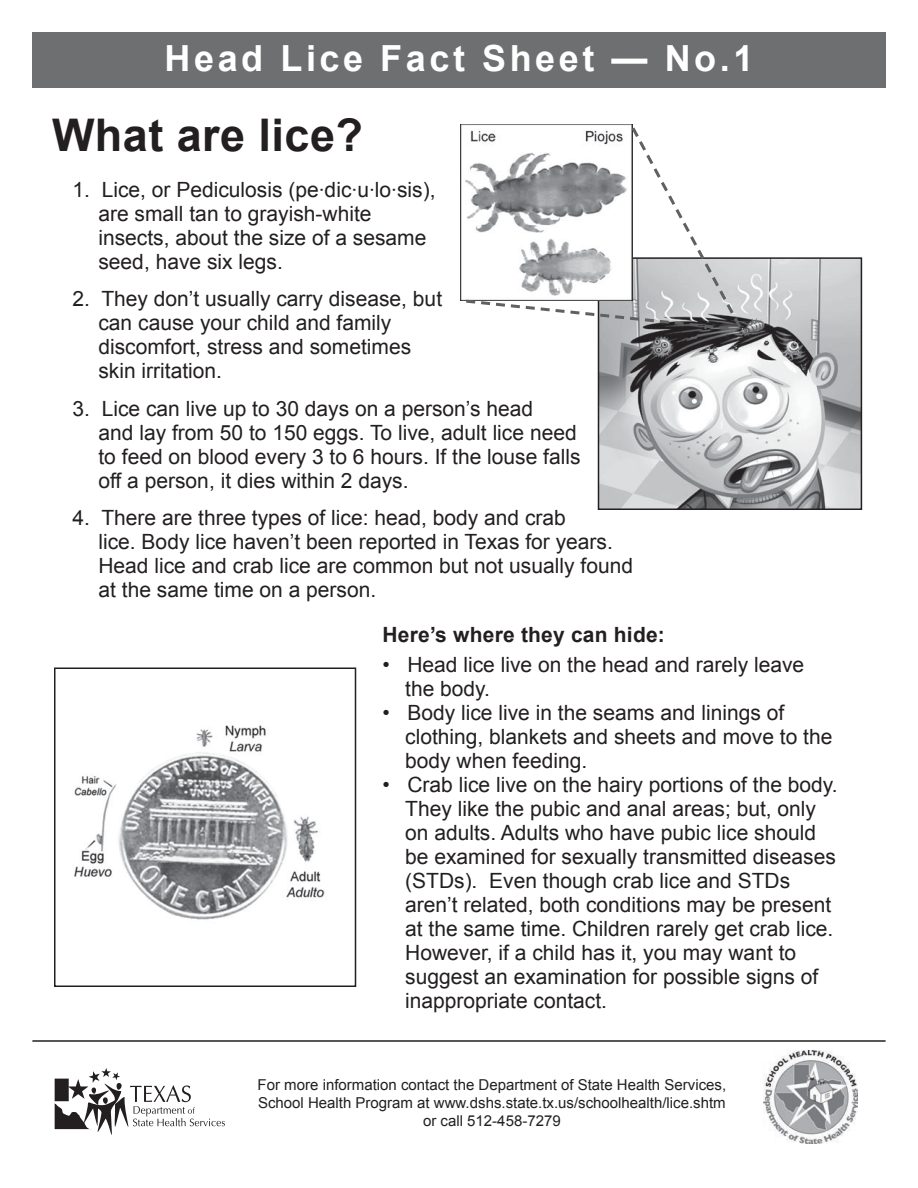
<style>
.page{position:relative;width:918px;height:1188px;background:#fff}
.page>*{position:absolute;margin:0;border:0;box-sizing:border-box;transform-origin:0 0}
.t1{font:700 45px "Arial";letter-spacing:.01em;color:#231f20}
.t2{font:700 36px "Arial";letter-spacing:.1em;color:#fff}
.t3{font:21px/24px "Arial";color:#231f20}
.t4{font:700 21px "Arial";letter-spacing:.01em;color:#231f20}
.t5{font:15px/18px "Arial";color:#231f20;text-align:center}
</style>
<div class="page">
<img style="left:601px;top:260px;width:258px;height:247px">
<div style="left:598px;top:257px;width:264px;height:253px;border:2px solid #231f20"></div>
<svg style="left:463px;top:124px;width:281px;height:208px"></svg>
<svg style="left:54px;top:1068px;width:171px;height:67px"></svg>
<img style="left:764px;top:1050px;width:94px;height:93px">
<div style="left:32px;top:32px;width:854px;height:56px;background:#6d6f71"></div>
<hr style="left:32px;top:1040px;width:854px;height:2px;background:#231f20">
<img style="left:74px;top:725px;width:251px;height:195px">
<div style="left:54px;top:668px;width:302px;height:319px;border:2px solid #231f20"></div>
<h2 class="t2" style="left:165px;top:38px;width:590px">Head Lice Fact Sheet — No.1</h2>
<h1 class="t1" style="left:52px;top:110px;width:312px">What are lice?</h1>
<p class="t3" style="left:98px;top:177px;width:339px;text-indent:-26px">1. Lice, or Pediculosis (pe·dic·u·lo·sis), are small tan to grayish-white insects, about the size of a sesame seed, have six legs.</p>
<p class="t3" style="left:98px;top:287px;width:345px;text-indent:-26px">2. They don’t usually carry disease, but can cause your child and family discomfort, stress and sometimes skin irritation.</p>
<p class="t3" style="left:98px;top:396px;width:484px;text-indent:-26px">3. Lice can live up to 30 days on a person’s head<br>and lay from 50 to 150 eggs. To live, adult lice need to feed on blood every 3 to 6 hours. If the louse falls off a person, it dies within 2 days.</p>
<p class="t3" style="left:98px;top:506px;width:536px;text-indent:-26px">4. There are three types of lice: head, body and crab<br>lice. Body lice haven’t been reported in Texas for years.<br>Head lice and crab lice are common but not usually found at the same time on a person.</p>
<p class="t4" style="left:382px;top:623px;width:284px">Here’s where they can hide:</p>
<p class="t3" style="left:405px;top:653px;width:401px;text-indent:-23px">• Head lice live on the head and rarely leave the body.</p>
<p class="t3" style="left:405px;top:701px;width:429px;text-indent:-23px">• Body lice live in the seams and linings of clothing, blankets and sheets and move to the body when feeding.</p>
<p class="t3" style="left:405px;top:773px;width:434px;text-indent:-23px">• Crab lice live on the hairy portions of the body.<br>They like the pubic and anal areas; but, only on adults. Adults who have pubic lice should be examined for sexually transmitted diseases (STDs). Even though crab lice and STDs aren’t related, both conditions may be present at the same time. Children rarely get crab lice.<br>However, if a child has it, you may want to suggest an examination for possible signs of inappropriate contact.</p>
<p class="t5" style="left:258px;top:1076px;width:470px">For more information contact the Department of State Health Services,<br>School Health Program at www.dshs.state.tx.us/schoolhealth/lice.shtm or call 512-458-7279</p>
</div>
